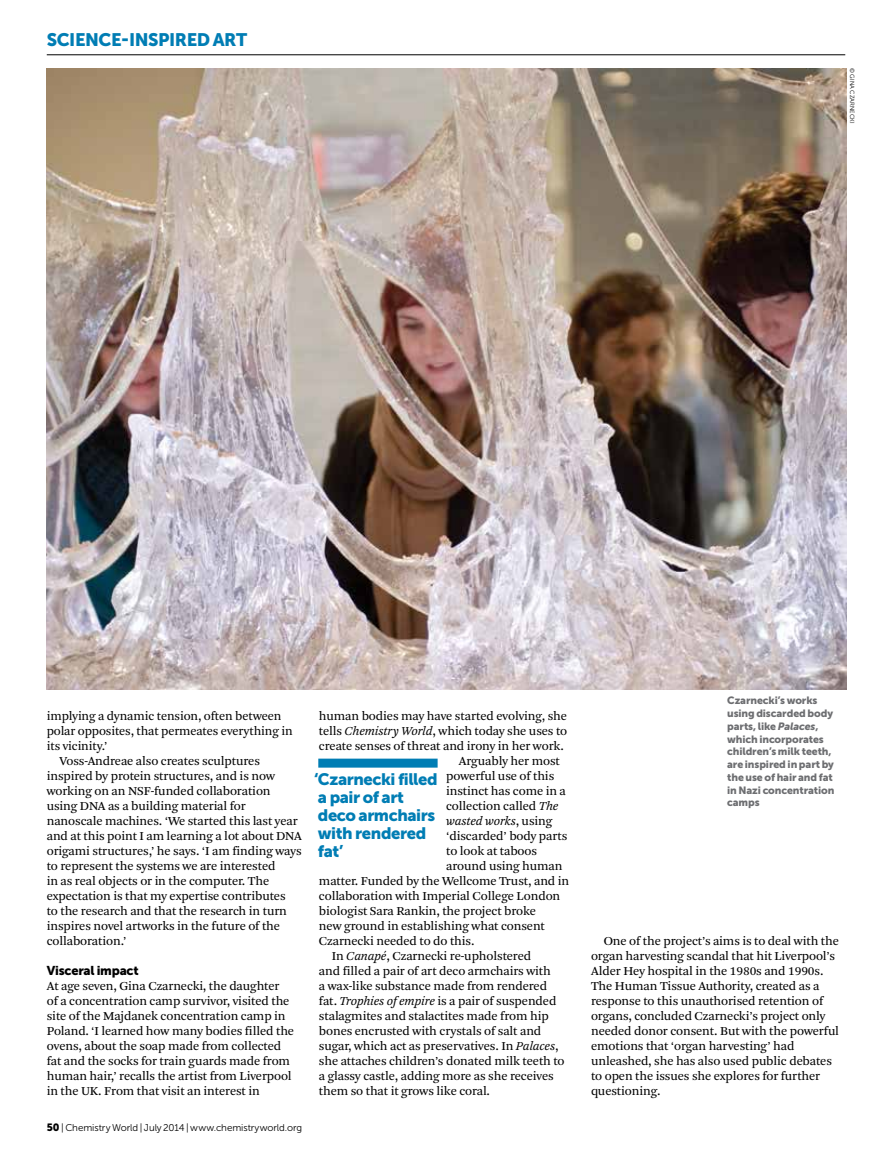
<style>
.page{position:relative;width:893px;height:1170px;background:#fff}
.page>*{position:absolute;margin:0;border:0;box-sizing:border-box;transform-origin:0 0}
.t1{font:18px "Museo Sans 900";letter-spacing:-.025em;color:#007db4}
.t2{font:16.5px/18px "Museo Sans 900";letter-spacing:-.025em;color:#007db4}
.t3{font:12.75px/15px "Arnhem Pro Blond";letter-spacing:-.01em;color:#000}
.t4{font:italic 12.75px "Arnhem Pro Blond";letter-spacing:-.01em;color:#000}
.t5{font:12.75px "Museo Sans 900";letter-spacing:-.015em;color:#000}
.t6{font:10.5px/12.8px "Museo Sans 900";letter-spacing:-.01em;color:#6d6e71}
.t7{font:9.75px "Museo Sans 300";letter-spacing:-.005em;color:#000}
.t8{font:6px "Museo Sans 300";color:#000}
.s1{font-family:"Museo Sans 900";font-size:10.5px}
.s2{font-style:italic}
.s3{font-style:normal}
</style>
<div class="page">
<hr style="left:47px;top:55px;width:798px;height:1px;background:#000">
<div style="left:318px;top:758px;width:120px;height:9px;background:#007db4"></div>
<img style="left:47px;top:68px;width:799px;height:622px">
<h1 class="t1" style="left:47px;top:30px;width:202px">SCIENCE-INSPIRED ART</h1>
<p class="t8" style="left:855px;top:68px;width:57px;rotate:90deg">© GINA CZARNECKI</p>
<p class="t3" style="left:47px;top:708px;width:236px">implying a dynamic tension, often between</p>
<p class="t3" style="left:47px;top:723px;width:247px">polar opposites, that permeates everything in</p>
<p class="t3" style="left:47px;top:738px;width:62px">its vicinity.’</p>
<p class="t3" style="left:60px;top:753px;width:202px">Voss-Andreae also creates sculptures</p>
<p class="t3" style="left:47px;top:768px;width:230px">inspired by protein structures, and is now</p>
<p class="t3" style="left:47px;top:783px;width:225px">working on an NSF-funded collaboration</p>
<p class="t3" style="left:47px;top:798px;width:200px">using DNA as a building material for</p>
<p class="t3" style="left:47px;top:813px;width:252px">nanoscale machines. ‘We started this last year</p>
<p class="t3" style="left:47px;top:828px;width:257px">and at this point I am learning a lot about DNA</p>
<p class="t3" style="left:47px;top:843px;width:256px">origami structures,’ he says. ‘I am finding ways</p>
<p class="t3" style="left:47px;top:858px;width:230px">to represent the systems we are interested</p>
<p class="t3" style="left:47px;top:873px;width:224px">in as real objects or in the computer. The</p>
<p class="t3" style="left:47px;top:888px;width:240px">expectation is that my expertise contributes</p>
<p class="t3" style="left:47px;top:903px;width:242px">to the research and that the research in turn</p>
<p class="t3" style="left:47px;top:918px;width:235px">inspires novel artworks in the future of the</p>
<p class="t3" style="left:47px;top:933px;width:81px">collaboration.’</p>
<p class="t5" style="left:47px;top:963px;width:93px">Visceral impact</p>
<p class="t3" style="left:47px;top:978px;width:249px">At age seven, Gina Czarnecki, the daughter<br>of a concentration camp survivor, visited the site of the Majdanek concentration camp in Poland. ‘I learned how many bodies filled the ovens, about the soap made from collected fat and the socks for train guards made from human hair,’ recalls the artist from Liverpool in the UK. From that visit an interest in</p>
<p class="t7" style="left:47px;top:1122px;width:257px"><span class="s1">50</span> | Chemistry World | July 2014 | www.chemistryworld.org</p>
<p class="t3" style="left:319px;top:708px;width:250px">human bodies may have started evolving, she</p>
<p class="t3" style="left:319px;top:723px;width:250px">tells <span class="s2">Chemistry World</span>, which today she uses to</p>
<p class="t3" style="left:319px;top:738px;width:246px">create senses of threat and irony in her work.</p>
<p class="t3" style="left:459px;top:753px;width:102px">Arguably her most</p>
<p class="t3" style="left:446px;top:768px;width:110px">powerful use of this</p>
<p class="t3" style="left:446px;top:783px;width:121px">instinct has come in a</p>
<p class="t3" style="left:446px;top:798px;width:114px">collection called <span class="s2">The</span></p>
<p class="t4" style="left:446px;top:812px;width:108px">wasted works<span class="s3">, using</span></p>
<p class="t3" style="left:446px;top:828px;width:123px">‘discarded’ body parts</p>
<p class="t3" style="left:446px;top:843px;width:92px">to look at taboos</p>
<p class="t3" style="left:446px;top:858px;width:118px">around using human</p>
<p class="t3" style="left:319px;top:873px;width:252px">matter. Funded by the Wellcome Trust, and in</p>
<p class="t3" style="left:319px;top:888px;width:243px">collaboration with Imperial College London</p>
<p class="t3" style="left:319px;top:903px;width:219px">biologist Sara Rankin, the project broke</p>
<p class="t3" style="left:319px;top:918px;width:228px">new ground in establishing what consent</p>
<p class="t3" style="left:319px;top:933px;width:157px">Czarnecki needed to do this.</p>
<p class="t3" style="left:332px;top:948px;width:201px">In <span class="s2">Canapé</span>, Czarnecki re-upholstered</p>
<p class="t3" style="left:319px;top:963px;width:233px">and filled a pair of art deco armchairs with</p>
<p class="t3" style="left:319px;top:978px;width:230px">a wax-like substance made from rendered</p>
<p class="t3" style="left:319px;top:993px;width:239px">fat. <span class="s2">Trophies of empire</span> is a pair of suspended</p>
<p class="t3" style="left:319px;top:1008px;width:231px">stalagmites and stalactites made from hip</p>
<p class="t3" style="left:319px;top:1023px;width:224px">bones encrusted with crystals of salt and</p>
<p class="t3" style="left:319px;top:1038px;width:241px">sugar, which act as preservatives. In <span class="s2">Palaces</span>,</p>
<p class="t3" style="left:319px;top:1053px;width:247px">she attaches children’s donated milk teeth to</p>
<p class="t3" style="left:319px;top:1068px;width:236px">a glassy castle, adding more as she receives</p>
<p class="t3" style="left:319px;top:1083px;width:173px">them so that it grows like coral.</p>
<p class="t2" style="left:314px;top:769px;width:125px">‘Czarnecki filled a pair of art deco armchairs with rendered fat’</p>
<p class="t6" style="left:727px;top:694px;width:109px">Czarnecki’s works using discarded body parts, like <span class="s2">Palaces</span>, which incorporates children’s milk teeth, are inspired in part by the use of hair and fat in Nazi concentration camps</p>
<p class="t3" style="left:591px;top:933px;width:250px;text-indent:13px">One of the project’s aims is to deal with the organ harvesting scandal that hit Liverpool’s Alder Hey hospital in the 1980s and 1990s.<br>The Human Tissue Authority, created as a response to this unauthorised retention of organs, concluded Czarnecki’s project only needed donor consent. But with the powerful emotions that ‘organ harvesting’ had unleashed, she has also used public debates to open the issues she explores for further questioning.</p>
</div>
